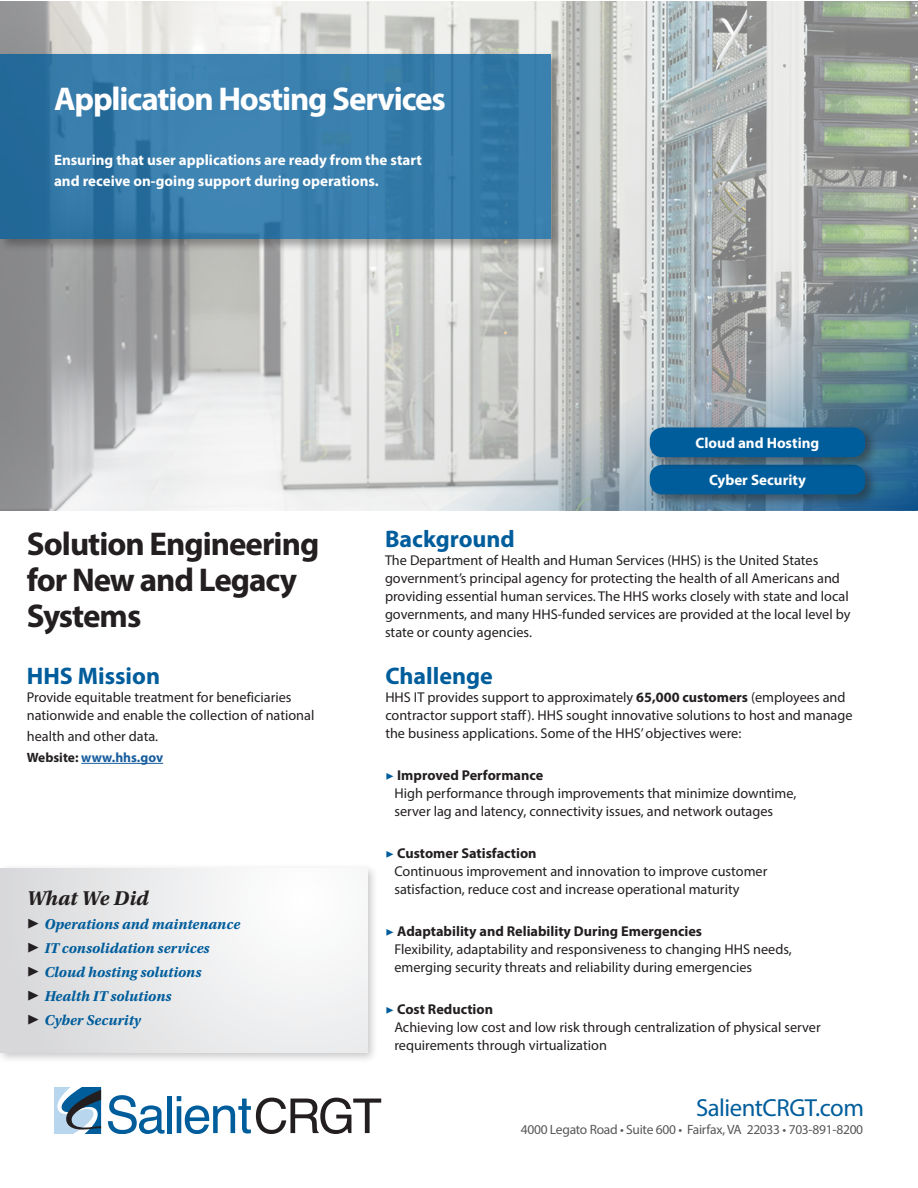
<style>
.page{position:relative;width:918px;height:1188px;background:#fff}
.page>*{position:absolute;margin:0;border:0;box-sizing:border-box;transform-origin:0 0}
.t1{font:700 33px/36px "Myriad Pro";letter-spacing:-.03em;color:#231f20}
.t2{font:700 33px "Myriad Pro";letter-spacing:-.035em;color:#fff}
.t3{font:24.75px "Myriad Pro";letter-spacing:-.02em;color:#005d9c}
.t4{font:700 24px "Myriad Pro";color:#005d9c}
.t5{font:italic 700 21px "Utopia Std";color:#231f20}
.t6{font:700 15px/21px "Myriad Pro";color:#fff}
.t7{font:italic 700 15px "Utopia Std";color:#005d9c}
.t8{font:14.25px/18px "Myriad Pro";color:#231f20}
.t9{font:700 14.25px "Myriad Pro";color:#231f20}
.t10{font:13.5px "Myriad Pro";letter-spacing:-.02em;color:#57585a}
.t11{font:700 13.5px "Myriad Pro";color:#175d9e}
.s1{color:#231f20}
.s2{font-family:"Minion Pro";font-weight:400;font-style:normal;font-size:21px;color:#231f20}
.s3{font-weight:700}
.s4{font-family:"Minion Pro";font-weight:400;color:#005d9c}
</style>
<div class="page">
<svg style="left:108px;top:1095px;width:57px;height:39px"></svg>
<div style="left:167px;top:1096px;width:5px;height:37px;background:#005d9c"></div>
<svg style="left:177px;top:1096px;width:204px;height:38px"></svg>
<svg style="left:54px;top:1087px;width:47px;height:47px;background:#7397b3"></svg>
<img style="left:1px;top:2px;width:917px;height:508px">
<img style="left:436px;top:234px;width:482px;height:277px">
<div style="left:0;top:51px;width:564px;height:201px;background:#231f20;opacity:.5"></div>
<svg style="left:0;top:54px;width:551px;height:184px;background:#357baa"></svg>
<div style="left:0;top:863px;width:379px;height:201px;background:#231f20;opacity:.5"></div>
<div style="left:0;top:868px;width:367px;height:185px;background:linear-gradient(to right,#d9dadc,#fbfcfc)"></div>
<hr style="left:81px;top:763px;width:82px;height:1px;background:#175d9e">
<div style="left:647px;top:462px;width:232px;height:46px;background:#231f20;opacity:.5"></div>
<div style="left:651px;top:465px;width:213px;height:29px;background:#005d9c;border-radius:12px"></div>
<div style="left:650px;top:465px;width:215px;height:29px;border:2px solid #005d9c;border-radius:12px"></div>
<div style="left:647px;top:425px;width:232px;height:45px;background:#231f20;opacity:.5"></div>
<div style="left:651px;top:428px;width:213px;height:28px;background:#005d9c;border-radius:12px"></div>
<div style="left:650px;top:428px;width:215px;height:29px;border:2px solid #005d9c;border-radius:12px"></div>
<p class="t2" style="left:54px;top:77px;width:393px">Application Hosting Services</p>
<p class="t6" style="left:54px;top:149px;width:369px">Ensuring that user applications are ready from the start and receive on-going support during operations.</p>
<p class="t6" style="left:696px;top:432px;width:125px">Cloud and Hosting</p>
<p class="t6" style="left:709px;top:469px;width:98px">Cyber Security</p>
<p class="t1" style="left:27px;top:525px;width:294px">Solution Engineering for New and Legacy<br>Systems</p>
<p class="t4" style="left:27px;top:660px;width:135px">HHS Mission</p>
<p class="t8" style="left:27px;top:688px;width:289px">Provide equitable treatment for beneficiaries nationwide and enable the collection of national</p>
<p class="t8" style="left:27px;top:727px;width:133px">health and other data.</p>
<p class="t11" style="left:27px;top:749px;width:138px"><span class="s1">Website:</span> www.hhs.gov</p>
<p class="t5" style="left:27px;top:886px;width:123px">What We Did</p>
<p class="t7" style="left:27px;top:915px;width:215px"><span class="s2">▶</span> Operations and maintenance</p>
<p class="t7" style="left:27px;top:939px;width:184px"><span class="s2">▶</span> IT consolidation services</p>
<p class="t7" style="left:27px;top:963px;width:176px"><span class="s2">▶</span> Cloud hosting solutions</p>
<p class="t7" style="left:27px;top:987px;width:146px"><span class="s2">▶</span> Health IT solutions</p>
<p class="t7" style="left:27px;top:1011px;width:116px"><span class="s2">▶</span> Cyber Security</p>
<p class="t4" style="left:385px;top:523px;width:131px">Background</p>
<p class="t8" style="left:385px;top:551px;width:467px">The Department of Health and Human Services (HHS) is the United States government’s principal agency for protecting the health of all Americans and providing essential human services. The HHS works closely with state and local governments, and many HHS-funded services are provided at the local level by state or county agencies.</p>
<p class="t4" style="left:385px;top:660px;width:109px">Challenge</p>
<p class="t8" style="left:385px;top:688px;width:469px">HHS IT provides support to approximately <span class="s3">65,000 customers</span> (employees and contractor support staff). HHS sought innovative solutions to host and manage the business applications. Some of the HHS’ objectives were:</p>
<p class="t9" style="left:385px;top:766px;width:159px"><span class="s4">▶</span> Improved Performance</p>
<p class="t8" style="left:394px;top:784px;width:403px">High performance through improvements that minimize downtime, server lag and latency, connectivity issues, and network outages</p>
<p class="t9" style="left:385px;top:844px;width:153px"><span class="s4">▶</span> Customer Satisfaction</p>
<p class="t8" style="left:394px;top:862px;width:375px">Continuous improvement and innovation to improve customer</p>
<p class="t8" style="left:394px;top:880px;width:347px">satisfaction, reduce cost and increase operational maturity</p>
<p class="t9" style="left:385px;top:922px;width:318px"><span class="s4">▶</span> Adaptability and Reliability During Emergencies</p>
<p class="t8" style="left:394px;top:940px;width:399px">Flexibility, adaptability and responsiveness to changing HHS needs,</p>
<p class="t8" style="left:394px;top:958px;width:359px">emerging security threats and reliability during emergencies</p>
<p class="t9" style="left:385px;top:1000px;width:109px"><span class="s4">▶</span> Cost Reduction</p>
<p class="t8" style="left:394px;top:1018px;width:428px">Achieving low cost and low risk through centralization of physical server</p>
<p class="t8" style="left:394px;top:1036px;width:214px">requirements through virtualization</p>
<p class="t3" style="left:696px;top:1092px;width:169px">SalientCRGT.com</p>
<p class="t10" style="left:521px;top:1121px;width:344px">4000 Legato Road • Suite 600 • Fairfax, VA 22033 • 703-891-8200</p>
</div>
